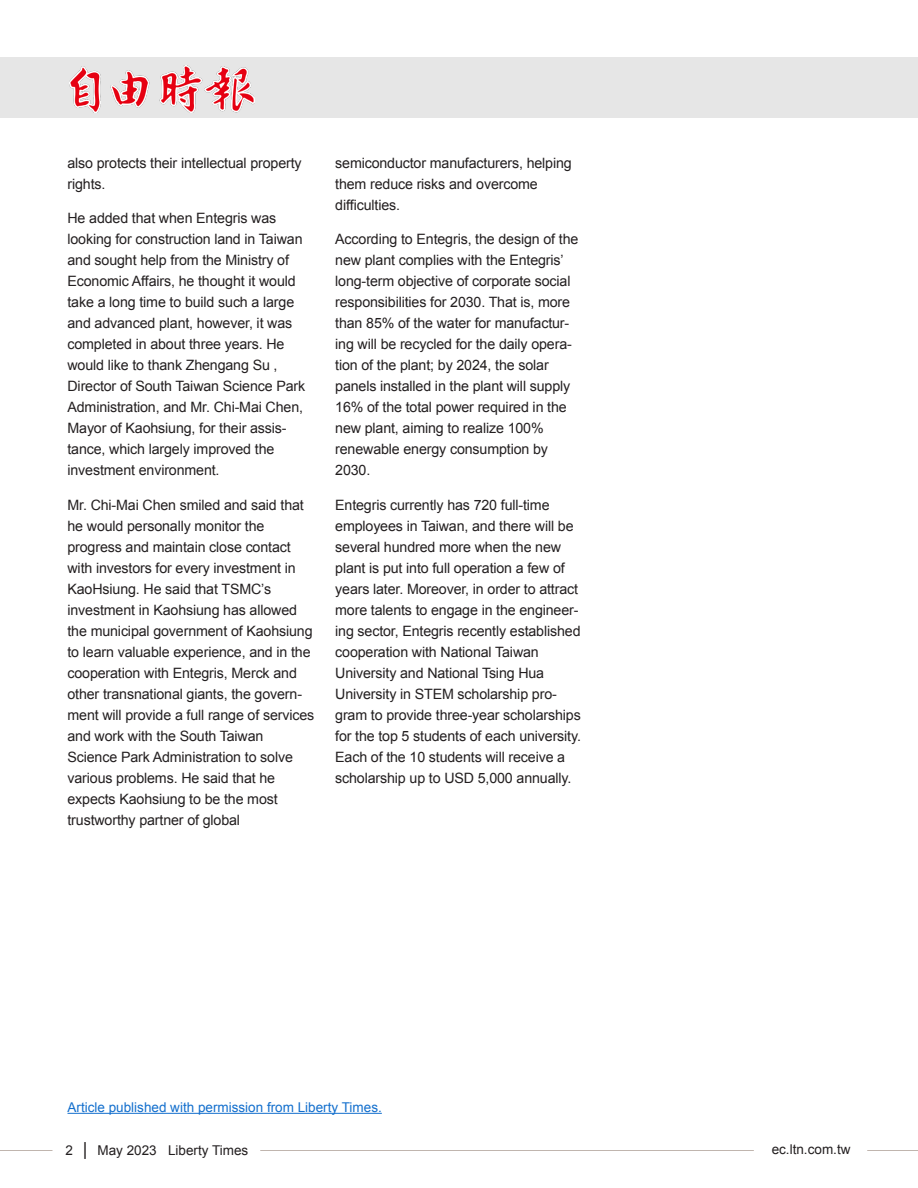
<style>
.page{position:relative;width:918px;height:1188px;background:#fff}
.page>*{position:absolute;margin:0;border:0;box-sizing:border-box;transform-origin:0 0}
.t1{font:14.25px/21px "Arial";letter-spacing:-.01em;color:#231f20}
.t2{font:13.5px "Arial";color:#136fcd}
.t3{font:13.5px "Arial";color:#231f20}
.s1{font-size:18px}
</style>
<div class="page">
<div style="left:0;top:57px;width:918px;height:60px;background:#e6e6e6"></div>
<img style="left:69px;top:65px;width:185px;height:47px">
<hr style="left:867px;top:1150px;width:51px;height:1px;background:#c0b5ae">
<hr style="left:260px;top:1150px;width:494px;height:1px;background:#c0b5ae">
<hr style="left:0;top:1150px;width:52px;height:1px;background:#c0b5ae">
<hr style="left:68px;top:1113px;width:314px;height:1px;background:#136fcd">
<p class="t1" style="left:68px;top:152px;width:236px">also protects their intellectual property rights.</p>
<p class="t1" style="left:68px;top:208px;width:239px">He added that when Entegris was looking for construction land in Taiwan and sought help from the Ministry of Economic Affairs, he thought it would take a long time to build such a large and advanced plant, however, it was completed in about three years. He would like to thank Zhengang Su , Director of South Taiwan Science Park Administration, and Mr. Chi-Mai Chen, Mayor of Kaohsiung, for their assis&shy;tance, which largely improved the investment environment.</p>
<p class="t1" style="left:68px;top:494px;width:248px">Mr. Chi-Mai Chen smiled and said that he would personally monitor the progress and maintain close contact with investors for every investment in KaoHsiung. He said that TSMC’s investment in Kaohsiung has allowed the municipal government of Kaohsiung to learn valuable experience, and in the cooperation with Entegris, Merck and other transnational giants, the govern&shy;ment will provide a full range of services and work with the South Taiwan Science Park Administration to solve various problems. He said that he expects Kaohsiung to be the most trustworthy partner of global</p>
<p class="t1" style="left:335px;top:153px;width:238px">semiconductor manufacturers, helping them reduce risks and overcome difficulties.</p>
<p class="t1" style="left:335px;top:229px;width:245px">According to Entegris, the design of the new plant complies with the Entegris’ long-term objective of corporate social responsibilities for 2030. That is, more than 85% of the water for manufactur&shy;ing will be recycled for the daily opera&shy;tion of the plant; by 2024, the solar panels installed in the plant will supply 16% of the total power required in the new plant, aiming to realize 100% renewable energy consumption by 2030.</p>
<p class="t1" style="left:335px;top:495px;width:247px">Entegris currently has 720 full-time employees in Taiwan, and there will be several hundred more when the new plant is put into full operation a few of years later. Moreover, in order to attract more talents to engage in the engineer&shy;ing sector, Entegris recently established cooperation with National Taiwan University and National Tsing Hua University in STEM scholarship pro&shy;gram to provide three-year scholarships for the top 5 students of each university.<br>Each of the 10 students will receive a scholarship up to USD 5,000 annually.</p>
<p class="t2" style="left:68px;top:1098px;width:316px">Article published with permission from Liberty Times.</p>
<p class="t3" style="left:65px;top:1141px;width:184px">2 <span class="s1">|</span> May 2023 Liberty Times</p>
<p class="t3" style="left:772px;top:1141px;width:80px">ec.ltn.com.tw</p>
</div>
